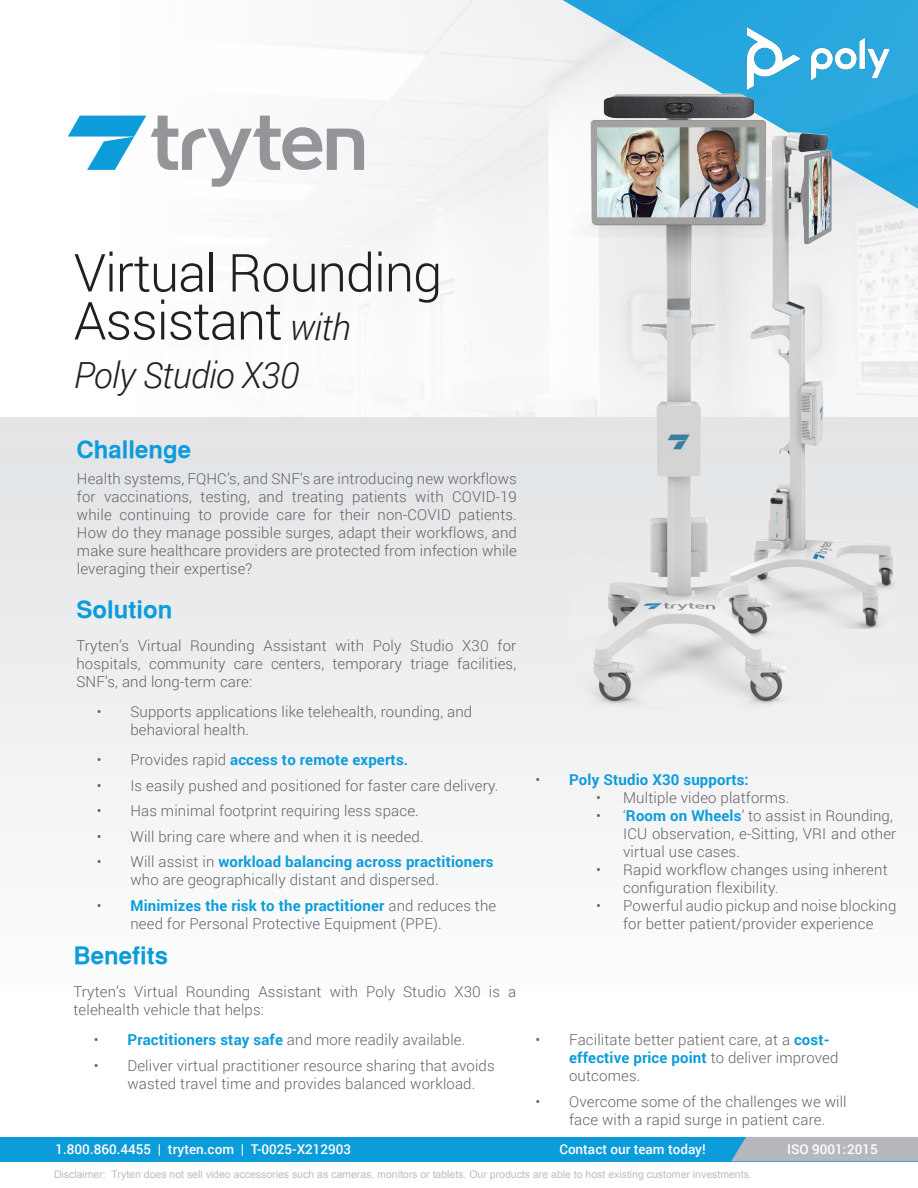
<style>
.page{position:relative;width:918px;height:1188px;background:#fff}
.page>*{position:absolute;margin:0;border:0;box-sizing:border-box;transform-origin:0 0}
.t1{font:300 52.5px "Roboto";letter-spacing:-.02em;color:#231f20}
.t2{font:italic 300 36px "Roboto";letter-spacing:-.02em;color:#231f20}
.t3{font:700 24px "Sans Serif";color:#0d9cda}
.t4{font:300 15px/18px "Roboto";letter-spacing:.01em;color:#636366}
.t5{font:700 15px "Roboto";letter-spacing:.01em;color:#0d9cda}
.t6{font:500 13.5px "Roboto";color:#fff}
.t7{font:10.5px "Arial";color:#bcbdc0}
.s1{font-style:italic;font-size:36px}
.s2{font-weight:300;color:#636366}
.s3{font-weight:700;color:#0d9cda}
</style>
<div class="page">
<svg style="left:540px;top:0;width:378px;height:217px;fill:#2aa8de"></svg>
<div style="left:0;top:417px;width:918px;height:753px;background:linear-gradient(to bottom,#e3e4e6,#fff)"></div>
<div style="left:0;top:1137px;width:917px;height:24px;background:#0d9cda"></div>
<div style="left:731px;top:1137px;width:187px;height:24px;background:#b7b8be"></div>
<img style="left:570px;top:33px;width:327px;height:687px">
<svg style="left:68px;top:116px;width:296px;height:71px"></svg>
<img style="left:745px;top:25px;width:146px;height:65px">
<p class="t1" style="left:74px;top:236px;width:370px">Virtual Rounding</p>
<p class="t1" style="left:74px;top:284px;width:279px">Assistant <span class="s1">with</span></p>
<p class="t2" style="left:74px;top:350px;width:227px">Poly Studio X30</p>
<p class="t3" style="left:76px;top:435px;width:116px">Challenge</p>
<p class="t4" style="left:77px;top:469px;width:441px;text-align:justify">Health systems, FQHC’s, and SNF’s are introducing new workflows for vaccinations, testing, and treating patients with COVID-19 while continuing to provide care for their non-COVID patients.<br>How do they manage possible surges, adapt their workflows, and make sure healthcare providers are protected from infection while leveraging their expertise?</p>
<p class="t3" style="left:76px;top:595px;width:97px">Solution</p>
<p class="t4" style="left:76px;top:636px;width:441px;text-align:justify">Tryten’s Virtual Rounding Assistant with Poly Studio X30 for hospitals, community care centers, temporary triage facilities, SNF’s, and long-term care:</p>
<p class="t4" style="left:97px;top:702px;width:377px">• Supports applications like telehealth, rounding, and</p>
<p class="t4" style="left:130px;top:720px;width:120px">behavioral health.</p>
<p class="t5" style="left:97px;top:749px;width:313px"><span class="s2">• Provides rapid</span> access to remote experts.</p>
<p class="t4" style="left:97px;top:776px;width:403px">• Is easily pushed and positioned for faster care delivery.</p>
<p class="t4" style="left:97px;top:801px;width:324px">• Has minimal footprint requiring less space.</p>
<p class="t4" style="left:97px;top:827px;width:329px">• Will bring care where and when it is needed.</p>
<p class="t5" style="left:97px;top:851px;width:398px"><span class="s2">• Will assist in</span> workload balancing across practitioners</p>
<p class="t4" style="left:130px;top:870px;width:310px">who are geographically distant and dispersed.</p>
<p class="t5" style="left:97px;top:895px;width:401px"><span class="s2">•</span> Minimizes the risk to the practitioner <span class="s2">and reduces the</span></p>
<p class="t4" style="left:130px;top:914px;width:313px">need for Personal Protective Equipment (PPE).</p>
<p class="t3" style="left:73px;top:941px;width:96px">Benefits</p>
<p class="t4" style="left:73px;top:983px;width:444px">Tryten’s Virtual Rounding Assistant with Poly Studio X30 is a telehealth vehicle that helps:</p>
<p class="t4" style="left:94px;top:1031px;width:373px">• <span class="s3">Practitioners stay safe</span> and more readily available.</p>
<p class="t4" style="left:94px;top:1056px;width:403px">• Deliver virtual practitioner resource sharing that avoids</p>
<p class="t4" style="left:127px;top:1074px;width:349px">wasted travel time and provides balanced workload.</p>
<p class="t5" style="left:535px;top:769px;width:215px"><span class="s2">•</span> Poly Studio X30 supports:</p>
<p class="t4" style="left:596px;top:788px;width:195px">• Multiple video platforms.</p>
<p class="t4" style="left:596px;top:806px;width:298px">• ‘<span class="s3">Room on Wheels</span>’ to assist in Rounding,</p>
<p class="t4" style="left:623px;top:824px;width:275px">ICU observation, e-Sitting, VRI and other virtual use cases.</p>
<p class="t4" style="left:596px;top:860px;width:293px">• Rapid workflow changes using inherent</p>
<p class="t4" style="left:623px;top:878px;width:157px">configuration flexibility.</p>
<p class="t4" style="left:596px;top:896px;width:302px">• Powerful audio pickup and noise blocking</p>
<p class="t4" style="left:623px;top:914px;width:252px">for better patient/provider experience</p>
<p class="t4" style="left:535px;top:1031px;width:296px">• Facilitate better patient care, at a <span class="s3">cost-</span></p>
<p class="t4" style="left:569px;top:1049px;width:271px"><span class="s3">effective price point</span> to deliver improved outcomes.</p>
<p class="t4" style="left:535px;top:1092px;width:313px">• Overcome some of the challenges we will</p>
<p class="t4" style="left:569px;top:1110px;width:258px">face with a rapid surge in patient care.</p>
<p class="t6" style="left:559px;top:1140px;width:148px">Contact our team today!</p>
<p class="t6" style="left:56px;top:1140px;width:297px">1.800.860.4455 | tryten.com | T-0025-X212903</p>
<p class="t6" style="left:787px;top:1140px;width:92px">ISO 9001:2015</p>
<p class="t7" style="left:54px;top:1168px;width:699px">Disclaimer: Tryten does not sell video accessories such as cameras, monitors or tablets. Our products are able to host existing customer investments.</p>
</div>
